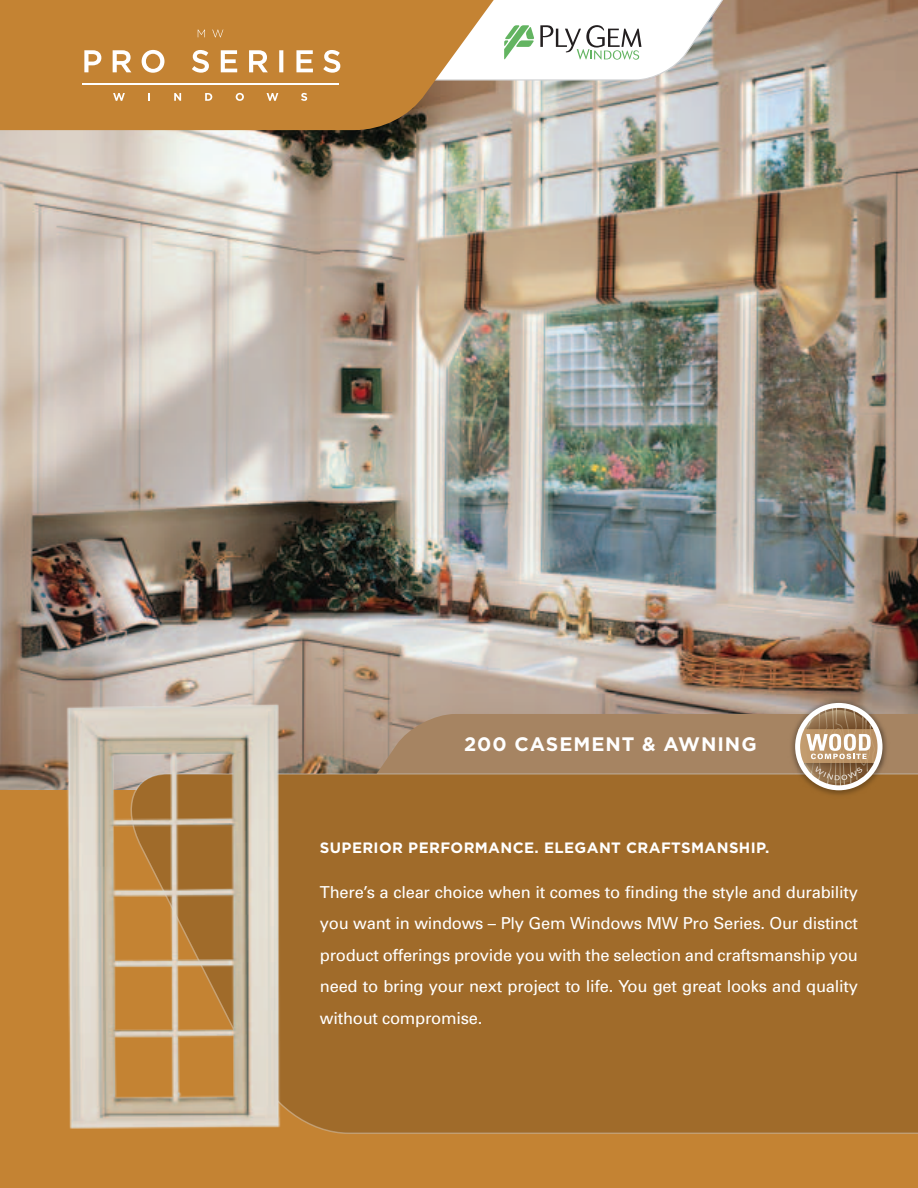
<style>
.page{position:relative;width:918px;height:1188px;background:#fff}
.page>*{position:absolute;margin:0;border:0;box-sizing:border-box;transform-origin:0 0}
.t1{font:700 19.5px "Gotham";letter-spacing:.05em;color:#fff}
.t2{font:16.5px/31.5px "Univers";letter-spacing:-.015em;color:#fff;text-align:justify}
.t3{font:700 15px "Gotham";letter-spacing:.025em;color:#fff}
</style>
<div class="page">
<img style="left:0;top:0;width:918px;height:791px">
<svg style="left:325px;top:714px;width:593px;height:59px;background:#a68667"></svg>
<div style="left:0;top:791px;width:918px;height:397px;background:#c48333"></div>
<div style="left:286px;top:773px;width:632px;height:361px;background:#a06b2a"></div>
<img style="left:764px;top:672px;width:149px;height:149px">
<img style="left:793px;top:724px;width:95px;height:48px">
<svg style="left:795px;top:703px;width:88px;height:87px"></svg>
<svg style="left:517px;top:0;width:232px;height:81px"></svg>
<svg style="left:0;top:0;width:517px;height:130px;background:#c48b46"></svg>
<hr style="left:83px;top:83px;width:256px;height:1px;background:#fff">
<svg style="left:84px;top:50px;width:256px;height:23px"></svg>
<svg style="left:113px;top:93px;width:12px;height:8px"></svg>
<svg style="left:148px;top:93px;width:2px;height:8px"></svg>
<svg style="left:174px;top:93px;width:7px;height:8px"></svg>
<svg style="left:205px;top:93px;width:7px;height:8px"></svg>
<svg style="left:236px;top:93px;width:8px;height:8px"></svg>
<svg style="left:267px;top:93px;width:11px;height:8px"></svg>
<svg style="left:301px;top:93px;width:6px;height:8px"></svg>
<svg style="left:198px;top:30px;width:7px;height:7px"></svg>
<svg style="left:212px;top:30px;width:11px;height:7px"></svg>
<svg style="left:504px;top:25px;width:30px;height:35px"></svg>
<svg style="left:540px;top:25px;width:101px;height:35px"></svg>
<img style="left:61px;top:699px;width:225px;height:430px">
<p class="t1" style="left:464px;top:733px;width:294px">200 CASEMENT &amp; AWNING</p>
<p class="t3" style="left:320px;top:839px;width:451px">SUPERIOR PERFORMANCE. ELEGANT CRAFTSMANSHIP.</p>
<p class="t2" style="left:320px;top:876px;width:540px">There’s a clear choice when it comes to finding the style and durability you want in windows – Ply Gem Windows MW Pro Series. Our distinct product offerings provide you with the selection and craftsmanship you need to bring your next project to life. You get great looks and quality without compromise.</p>
</div>
